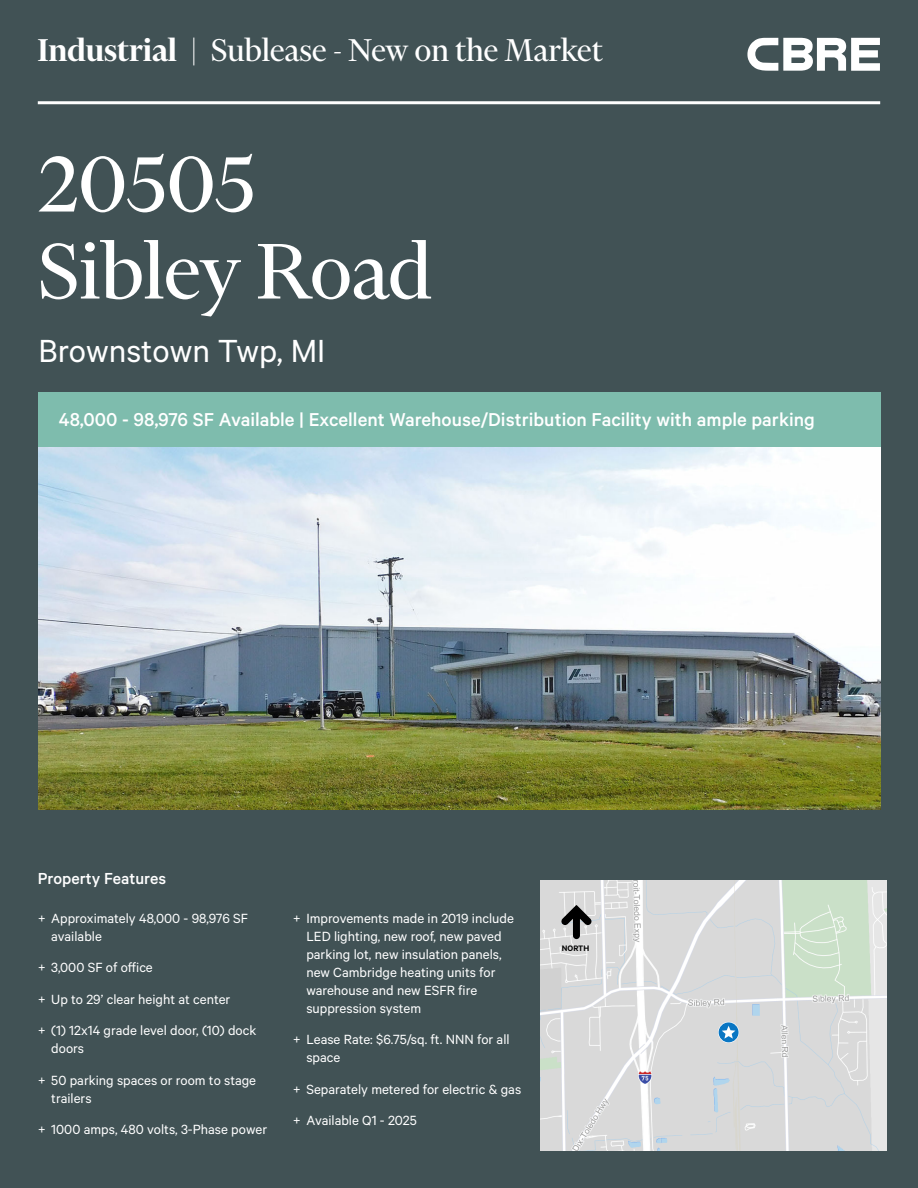
<style>
.page{position:relative;width:918px;height:1188px;background:#415255}
.page>*{position:absolute;margin:0;border:0;box-sizing:border-box;transform-origin:0 0}
.Heading_Large{font:90px "Financier Display";color:#fff}
.t1{font:36px "Financier Display";color:#fff}
.Subheading_Large{font:36px "Calibre";color:#fff}
.t2{font:500 21px "Calibre";color:#fff}
.Bullet_Heading{font:500 18px "Calibre";color:#fff}
.t3{font:15px/18px "Calibre";color:#fff}
.t4{font:600 9px "Calibre";color:#000}
.s1{font-weight:600}
</style>
<div class="page">
<svg style="left:747px;top:38px;width:133px;height:33px"></svg>
<hr style="left:38px;top:101px;width:842px;height:3px;background:#fff">
<img style="left:38px;top:447px;width:843px;height:362px">
<div style="left:38px;top:393px;width:843px;height:54px;background:#7ebcad"></div>
<img style="left:540px;top:881px;width:346px;height:269px">
<svg style="left:718px;top:1022px;width:21px;height:21px"></svg>
<div style="left:719px;top:1022px;width:20px;height:20px;background:#0976c3;border-radius:50%"></div>
<svg style="left:722px;top:1026px;width:13px;height:13px"></svg>
<svg style="left:561px;top:905px;width:31px;height:34px"></svg>
<p class="t1" style="left:38px;top:32px;width:566px"><span class="s1">Industrial</span> | Sublease - New on the Market</p>
<p class="Heading_Large" style="left:38px;top:137px;width:219px">20505</p>
<p class="Heading_Large" style="left:38px;top:224px;width:395px">Sibley Road</p>
<p class="Subheading_Large" style="left:38px;top:329px;width:288px">Brownstown Twp, MI</p>
<p class="t2" style="left:59px;top:408px;width:758px">48,000 - 98,976 SF Available | Excellent Warehouse/Distribution Facility with ample parking</p>
<p class="Bullet_Heading" style="left:38px;top:868px;width:130px">Property Features</p>
<p class="t3" style="left:51px;top:908px;width:198px;text-indent:-14px">+ Approximately 48,000 - 98,976 SF available</p>
<p class="t3" style="left:38px;top:958px;width:117px">+ 3,000 SF of office</p>
<p class="t3" style="left:38px;top:989px;width:194px">+ Up to 29’ clear height at center</p>
<p class="t3" style="left:51px;top:1021px;width:207px;text-indent:-14px">+ (1) 12x14 grade level door, (10) dock doors</p>
<p class="t3" style="left:51px;top:1070px;width:206px;text-indent:-14px">+ 50 parking spaces or room to stage trailers</p>
<p class="t3" style="left:38px;top:1120px;width:231px">+ 1000 amps, 480 volts, 3-Phase power</p>
<p class="t3" style="left:306px;top:908px;width:209px;text-indent:-14px">+ Improvements made in 2019 include<br>LED lighting, new roof, new paved parking lot, new insulation panels, new Cambridge heating units for warehouse and new ESFR fire suppression system</p>
<p class="t3" style="left:306px;top:1030px;width:205px;text-indent:-14px">+ Lease Rate: $6.75/sq. ft. NNN for all space</p>
<p class="t3" style="left:293px;top:1079px;width:230px">+ Separately metered for electric &amp; gas</p>
<p class="t3" style="left:293px;top:1111px;width:125px">+ Available Q1 - 2025</p>
<p class="t4" style="left:562px;top:942px;width:29px">NORTH</p>
</div>
